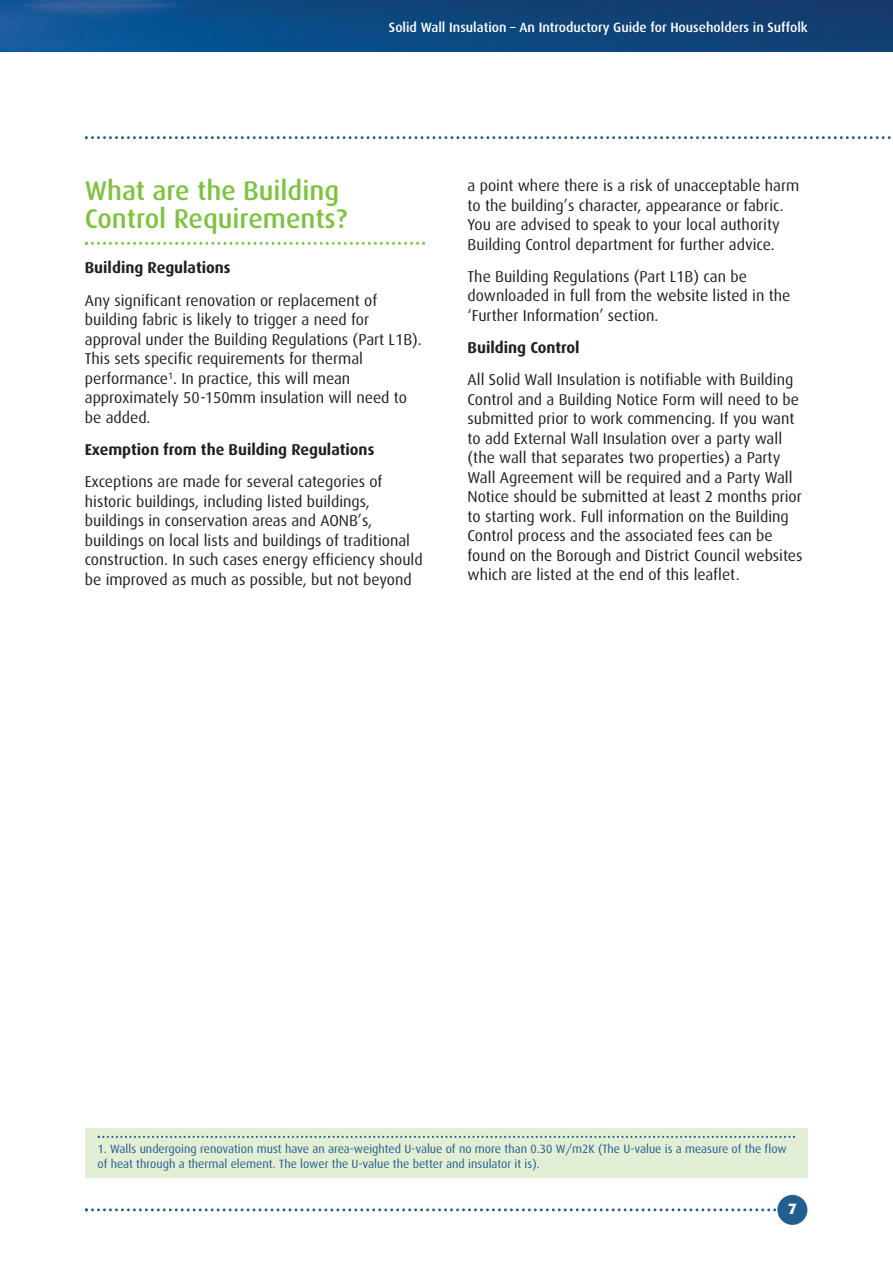
<style>
.page{position:relative;width:893px;height:1263px;background:#fff}
.page>*{position:absolute;margin:0;border:0;box-sizing:border-box;transform-origin:0 0}
.t1{font:500 27px/28.5px "Dax";color:#7fc241}
.t2{font:15.75px/19.5px "Dax";color:#231f20}
.t3{font:700 15.75px "Dax";color:#231f20}
.t4{font:800 15px "Dax";color:#fff}
.t5{font:500 13.5px "Dax";color:#fff}
.t6{font:12px/15px "Dax";color:#235e91}
</style>
<div class="page">
<img style="left:0;top:0;width:892px;height:51px">
<svg style="left:85px;top:1208px;width:692px;height:3px"></svg>
<div style="left:777px;top:1195px;width:30px;height:30px;background:#235e91;border-radius:50%"></div>
<svg style="left:85px;top:136px;width:806px;height:3px"></svg>
<svg style="left:85px;top:242px;width:340px;height:3px"></svg>
<div style="left:85px;top:1128px;width:723px;height:50px;background:#e2efd4"></div>
<svg style="left:98px;top:1136px;width:697px;height:2px"></svg>
<p class="t5" style="left:389px;top:21px;width:420px">Solid Wall Insulation – An Introductory Guide for Householders in Suffolk</p>
<h1 class="t1" style="left:85px;top:178px;width:264px">What are the Building<br>Control Requirements?</h1>
<p class="t3" style="left:85px;top:261px;width:147px">Building Regulations</p>
<p class="t2" style="left:85px;top:291px;width:338px">Any significant renovation or replacement of building fabric is likely to trigger a need for approval under the Building Regulations (Part L1B).<br>This sets specific requirements for thermal performance<sup>1</sup>. In practice, this will mean approximately 50-150mm insulation will need to be added.</p>
<p class="t3" style="left:85px;top:443px;width:291px">Exemption from the Building Regulations</p>
<p class="t2" style="left:85px;top:473px;width:339px">Exceptions are made for several categories of historic buildings, including listed buildings, buildings in conservation areas and AONB’s, buildings on local lists and buildings of traditional construction. In such cases energy efficiency should be improved as much as possible, but not beyond</p>
<p class="t2" style="left:468px;top:177px;width:333px">a point where there is a risk of unacceptable harm to the building’s character, appearance or fabric.<br>You are advised to speak to your local authority Building Control department for further advice.</p>
<p class="t2" style="left:468px;top:268px;width:324px">The Building Regulations (Part L1B) can be downloaded in full from the website listed in the ‘Further Information’ section.</p>
<p class="t3" style="left:468px;top:341px;width:114px">Building Control</p>
<p class="t2" style="left:468px;top:371px;width:336px">All Solid Wall Insulation is notifiable with Building Control and a Building Notice Form will need to be submitted prior to work commencing. If you want to add External Wall Insulation over a party wall (the wall that separates two properties) a Party Wall Agreement will be required and a Party Wall Notice should be submitted at least 2 months prior to starting work. Full information on the Building Control process and the associated fees can be found on the Borough and District Council websites which are listed at the end of this leaflet.</p>
<p class="t6" style="left:98px;top:1142px;width:691px">1. Walls undergoing renovation must have an area-weighted U-value of no more than 0.30 W/m2K (The U-value is a measure of the flow of heat through a thermal element. The lower the U-value the better and insulator it is).</p>
<p class="t4" style="left:788px;top:1202px;width:10px">7</p>
</div>
